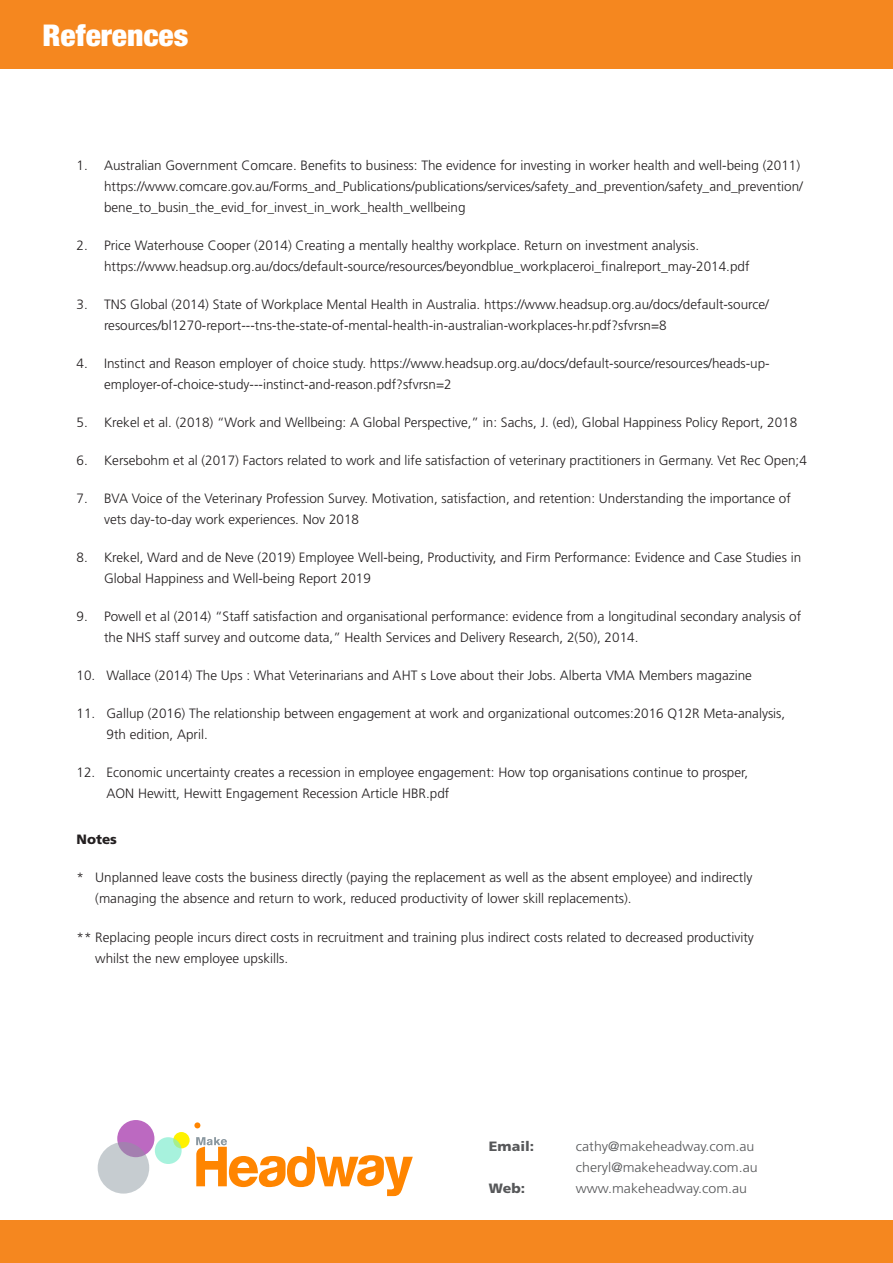
<style>
.page{position:relative;width:893px;height:1263px;background:#fff}
.page>*{position:absolute;margin:0;border:0;box-sizing:border-box;transform-origin:0 0}
.Dot_Points{font:900 condensed 30px "Helvetica Neue";color:#fff;scale:1.05 1}
.Dot_Points-2{font:300 13.5px/21px "Frutiger";color:#231f20}
.Dot_Points-3{font:300 13.5px "Frutiger";color:#57585a;scale:1.05 1}
.Dot_Points-4{font:900 13.5px "Frutiger";color:#57585a;scale:1.05 1}
.Dot_Points-5{font:900 13.5px "Frutiger";color:#231f20}
</style>
<div class="page">
<div style="left:0;top:0;width:893px;height:68px;background:#f5871f"></div>
<div style="left:117px;top:1120px;width:37px;height:37px;background:#bc69c1;border-radius:50%"></div>
<svg style="left:98px;top:1142px;width:51px;height:51px;background:#c1c2cc"></svg>
<div style="left:173px;top:1132px;width:17px;height:16px;background:#fff200;border-radius:50%"></div>
<svg style="left:194px;top:1122px;width:6px;height:6px"></svg>
<svg style="left:155px;top:1137px;width:27px;height:27px"></svg>
<svg style="left:196px;top:1137px;width:217px;height:59px"></svg>
<div style="left:0;top:1220px;width:893px;height:43px;background:#f5871f"></div>
<p class="Dot_Points" style="left:43px;top:16px;width:140px">References</p>
<p class="Dot_Points-2" style="left:104px;top:155px;width:700px;text-indent:-27px">1. Australian Government Comcare. Benefits to business: The evidence for investing in worker health and well-being (2011) https://www.comcare.gov.au/Forms_and_Publications/publications/services/safety_and_prevention/safety_and_prevention/ bene_to_busin_the_evid_for_invest_in_work_health_wellbeing</p>
<p class="Dot_Points-2" style="left:104px;top:235px;width:647px;text-indent:-27px">2. Price Waterhouse Cooper (2014) Creating a mentally healthy workplace. Return on investment analysis. https://www.headsup.org.au/docs/default-source/resources/beyondblue_workplaceroi_finalreport_may-2014.pdf</p>
<p class="Dot_Points-2" style="left:104px;top:294px;width:666px;text-indent:-27px">3. TNS Global (2014) State of Workplace Mental Health in Australia. https://www.headsup.org.au/docs/default-source/ resources/bl1270-report---tns-the-state-of-mental-health-in-australian-workplaces-hr.pdf?sfvrsn=8</p>
<p class="Dot_Points-2" style="left:104px;top:353px;width:667px;text-indent:-27px">4. Instinct and Reason employer of choice study. https://www.headsup.org.au/docs/default-source/resources/heads-up&shy;employer-of-choice-study---instinct-and-reason.pdf?sfvrsn=2</p>
<p class="Dot_Points-2" style="left:77px;top:412px;width:722px">5. Krekel et al. (2018) “Work and Wellbeing: A Global Perspective,” in: Sachs, J. (ed), Global Happiness Policy Report, 2018</p>
<p class="Dot_Points-2" style="left:77px;top:450px;width:732px">6. Kersebohm et al (2017) Factors related to work and life satisfaction of veterinary practitioners in Germany. Vet Rec Open;4</p>
<p class="Dot_Points-2" style="left:104px;top:488px;width:688px;text-indent:-27px">7. BVA Voice of the Veterinary Profession Survey. Motivation, satisfaction, and retention: Understanding the importance of vets day-to-day work experiences. Nov 2018</p>
<p class="Dot_Points-2" style="left:104px;top:547px;width:699px;text-indent:-27px">8. Krekel, Ward and de Neve (2019) Employee Well-being, Productivity, and Firm Performance: Evidence and Case Studies in<br>Global Happiness and Well-being Report 2019</p>
<p class="Dot_Points-2" style="left:104px;top:606px;width:699px;text-indent:-27px">9. Powell et al (2014) “Staff satisfaction and organisational performance: evidence from a longitudinal secondary analysis of the NHS staff survey and outcome data,” Health Services and Delivery Research, 2(50), 2014.</p>
<p class="Dot_Points-2" style="left:77px;top:665px;width:677px">10. Wallace (2014) The Ups : What Veterinarians and AHT s Love about their Jobs. Alberta VMA Members magazine</p>
<p class="Dot_Points-2" style="left:107px;top:703px;width:680px;text-indent:-30px">11. Gallup (2016) The relationship between engagement at work and organizational outcomes:2016 Q12R Meta-analysis,<br>9th edition, April.</p>
<p class="Dot_Points-2" style="left:107px;top:762px;width:643px;text-indent:-30px">12. Economic uncertainty creates a recession in employee engagement: How top organisations continue to prosper,<br>AON Hewitt, Hewitt Engagement Recession Article HBR.pdf</p>
<p class="Dot_Points-5" style="left:77px;top:831px;width:42px">Notes</p>
<p class="Dot_Points-2" style="left:95px;top:867px;width:659px;text-indent:-19px">* Unplanned leave costs the business directly (paying the replacement as well as the absent employee) and indirectly (managing the absence and return to work, reduced productivity of lower skill replacements).</p>
<p class="Dot_Points-2" style="left:95px;top:926px;width:660px;text-indent:-19px">** Replacing people incurs direct costs in recruitment and training plus indirect costs related to decreased productivity whilst the new employee upskills.</p>
<p class="Dot_Points-4" style="left:489px;top:1138px;width:45px">Email:</p>
<p class="Dot_Points-3" style="left:576px;top:1138px;width:172px">cathy@makeheadway.com.au</p>
<p class="Dot_Points-3" style="left:576px;top:1159px;width:175px">cheryl@makeheadway.com.au</p>
<p class="Dot_Points-4" style="left:489px;top:1180px;width:36px">Web:</p>
<p class="Dot_Points-3" style="left:576px;top:1180px;width:165px">www.makeheadway.com.au</p>
</div>
